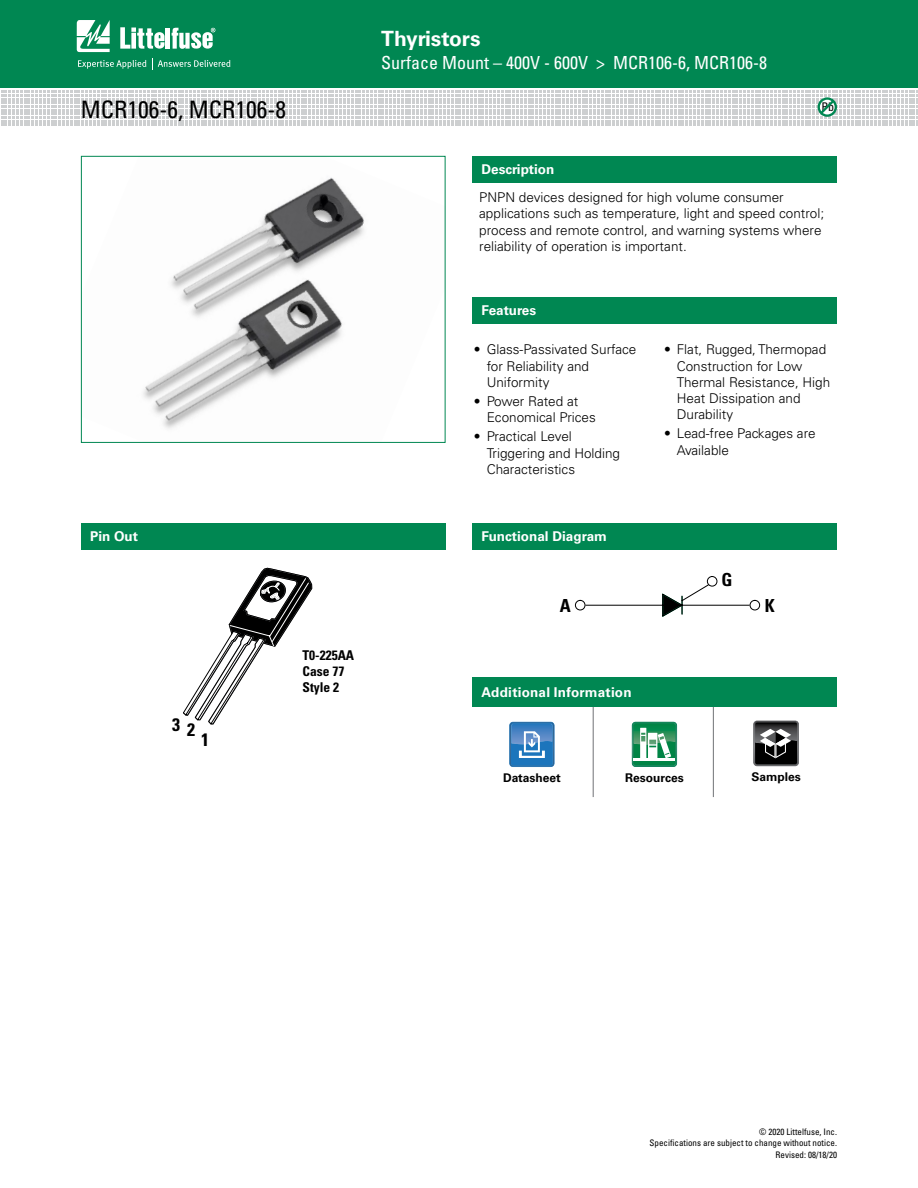
<style>
.page{position:relative;width:918px;height:1188px;background:#fff}
.page>*{position:absolute;margin:0;border:0;box-sizing:border-box;transform-origin:0 0}
.t1{font:condensed 24px "Univers LT Std";color:#000}
.t2{font:700 21px "Univers LT Std";color:#fff}
.t3{font:condensed 18px "Univers LT Std";color:#fff}
.t4{font:700 condensed 18px "Univers LT Std";color:#000}
.t5{font:300 13.5px/16.2px "Univers LT Std";color:#000}
.t6{font:700 13.5px "Univers LT Std";color:#fff}
.t7{font:700 condensed 13.5px/16.2px "Univers LT Std";color:#000}
.t8{font:700 12px "Univers LT Std";color:#000}
.t9{font:condensed 12px "Univers LT Std";color:#000}
.t10{font:condensed 9px/10.8px "Univers LT Std";color:#000;text-align:right}
</style>
<div class="page">
<div style="left:0;top:0;width:918px;height:88px;background:#008752"></div>
<svg style="left:77px;top:20px;width:33px;height:32px"></svg>
<hr style="left:166px;top:28px;width:4px;height:21px;background:#fff">
<svg style="left:172px;top:28px;width:43px;height:21px"></svg>
<svg style="left:120px;top:27px;width:44px;height:22px"></svg>
<svg style="left:78px;top:60px;width:68px;height:9px"></svg>
<svg style="left:152px;top:58px;width:78px;height:11px"></svg>
<div style="left:472px;top:297px;width:365px;height:27px;background:#008752"></div>
<div style="left:472px;top:156px;width:365px;height:27px;background:#008752"></div>
<div style="left:472px;top:677px;width:365px;height:30px;background:#008752"></div>
<hr style="left:713px;top:707px;width:1px;height:90px;background:#808285">
<hr style="left:593px;top:707px;width:1px;height:90px;background:#808285">
<svg style="left:753px;top:720px;width:46px;height:47px;background:#4f5050"></svg>
<svg style="left:632px;top:722px;width:45px;height:45px"></svg>
<hr style="left:634px;top:758px;width:41px;height:3px;background:#fff">
<svg style="left:509px;top:722px;width:46px;height:45px;background:#4e8dc5"></svg>
<img style="left:143px;top:177px;width:222px;height:252px">
<div style="left:81px;top:156px;width:365px;height:287px;border:1px solid #008752"></div>
<div style="left:81px;top:523px;width:365px;height:27px;background:#008752"></div>
<div style="left:472px;top:523px;width:365px;height:27px;background:#008752"></div>
<svg style="left:1px;top:91px;width:917px;height:35px"></svg>
<svg style="left:183px;top:568px;width:129px;height:156px"></svg>
<svg style="left:584px;top:584px;width:171px;height:33px"></svg>
<div style="left:750px;top:600px;width:10px;height:10px;background:#fff;border:1px solid #fff;border-radius:50%"></div>
<div style="left:750px;top:600px;width:10px;height:10px;border:1px solid #000;border-radius:50%"></div>
<div style="left:708px;top:576px;width:10px;height:10px;background:#fff;border:1px solid #fff;border-radius:50%"></div>
<div style="left:707px;top:576px;width:10px;height:10px;border:1px solid #000;border-radius:50%"></div>
<div style="left:575px;top:600px;width:10px;height:10px;background:#fff;border:1px solid #fff;border-radius:50%"></div>
<div style="left:575px;top:600px;width:10px;height:10px;border:1px solid #000;border-radius:50%"></div>
<h1 class="t1" style="left:81px;top:94px;width:207px">MCR106-6, MCR106-8</h1>
<h2 class="t2" style="left:381px;top:26px;width:101px">Thyristors</h2>
<h3 class="t3" style="left:381px;top:52px;width:387px">Surface Mount – 400V - 600V &gt; MCR106-6, MCR106-8</h3>
<p class="t6" style="left:482px;top:162px;width:74px">Description</p>
<p class="t9" style="left:822px;top:99px;width:14px">Pb</p>
<p class="t5" style="left:479px;top:189px;width:346px">PNPN devices designed for high volume consumer applications such as temperature, light and speed control; process and remote control, and warning systems where reliability of operation is important.</p>
<p class="t6" style="left:482px;top:303px;width:56px">Features</p>
<p class="t5" style="left:487px;top:342px;width:151px;text-indent:-13px">• Glass-Passivated Surface for Reliability and<br>Uniformity</p>
<p class="t5" style="left:487px;top:393px;width:111px;text-indent:-13px">• Power Rated at<br>Economical Prices</p>
<p class="t5" style="left:487px;top:429px;width:135px;text-indent:-13px">• Practical Level<br>Triggering and Holding<br>Characteristics</p>
<p class="t5" style="left:677px;top:342px;width:155px;text-indent:-13px">• Flat, Rugged, Thermopad<br>Construction for Low<br>Thermal Resistance, High<br>Heat Dissipation and<br>Durability</p>
<p class="t5" style="left:677px;top:426px;width:140px;text-indent:-13px">• Lead-free Packages are<br>Available</p>
<p class="t6" style="left:90px;top:528px;width:50px">Pin Out</p>
<p class="t6" style="left:482px;top:528px;width:127px">Functional Diagram</p>
<h3 class="t4" style="left:721px;top:569px;width:12px">G</h3>
<h3 class="t4" style="left:172px;top:716px;width:24px">3 2</h3>
<h3 class="t4" style="left:201px;top:729px;width:9px">1</h3>
<p class="t7" style="left:302px;top:647px;width:53px">T0-225AA<br>Case 77<br>Style 2</p>
<h3 class="t4" style="left:560px;top:594px;width:12px">A</h3>
<h3 class="t4" style="left:765px;top:594px;width:12px">K</h3>
<p class="t6" style="left:482px;top:684px;width:152px">Additional Information</p>
<p class="t8" style="left:503px;top:771px;width:59px">Datasheet</p>
<p class="t8" style="left:625px;top:771px;width:60px">Resources</p>
<p class="t8" style="left:751px;top:770px;width:51px">Samples</p>
<p class="t10" style="left:650px;top:1126px;width:189px">© 2020 Littelfuse, Inc.<br>Specifications are subject to change without notice.</p>
<p class="t10" style="left:776px;top:1149px;width:63px">Revised: 08/18/20</p>
</div>
